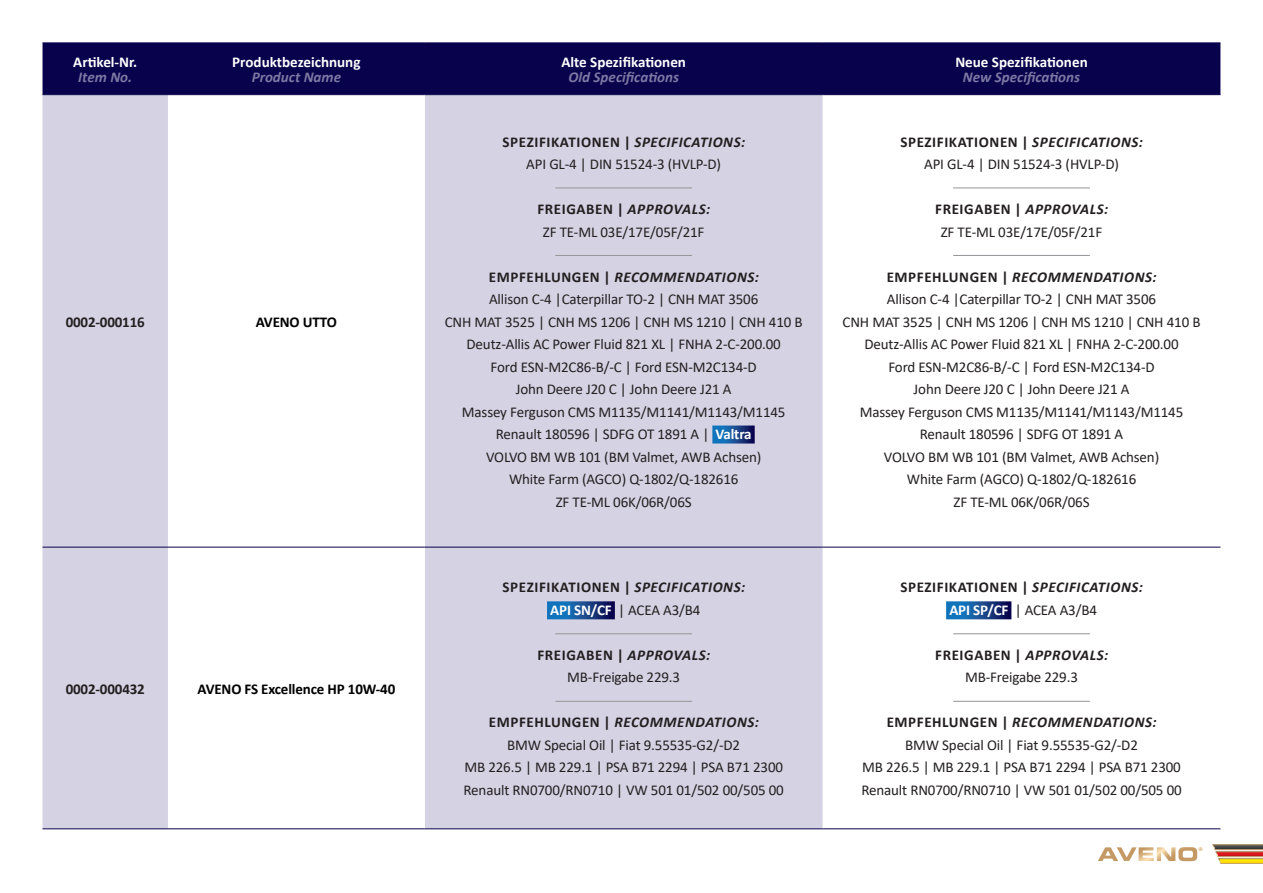
<style>
.page{position:relative;width:1263px;height:893px;background:#fff}
.page>*{position:absolute;margin:0;border:0;box-sizing:border-box;transform-origin:0 0}
.t1{font:15px/22.5px "Calibri";letter-spacing:-.01em;color:#231f20;text-align:center}
.t2{font:700 15px/22.5px "Calibri";letter-spacing:.04em;color:#231f20;text-align:center}
.t3{font:700 15px "Calibri";color:#fff}
.t4{font:italic 700 15px "Calibri";color:#7c79a3}
.t5{font:700 15px "Calibri";letter-spacing:-.01em;color:#000}
.t6{font:700 15px "Calibri";letter-spacing:-.01em;color:#231f20}
.s1{font-weight:700}
.s2{font-weight:700;font-style:italic}
.s3{font-weight:700;color:#fff}
.s4{font-style:italic}
.s5{color:#fff}
.s6{font-weight:400}
</style>
<div class="page">
<svg style="left:1212px;top:844px;width:51px;height:20px"></svg>
<svg style="left:1098px;top:847px;width:104px;height:14px"></svg>
<div style="left:43px;top:44px;width:1177px;height:50px;background:#08014c"></div>
<div style="left:43px;top:95px;width:780px;height:733px;background:#d5d3e3"></div>
<svg style="left:168px;top:95px;width:257px;height:733px"></svg>
<hr style="left:43px;top:43px;width:125px;height:1px;background:#08014c">
<hr style="left:168px;top:43px;width:257px;height:1px;background:#08014c">
<hr style="left:425px;top:43px;width:398px;height:1px;background:#08014c">
<hr style="left:823px;top:43px;width:397px;height:1px;background:#08014c">
<hr style="left:43px;top:94px;width:125px;height:1px;background:#08014c">
<hr style="left:43px;top:547px;width:125px;height:1px;background:#08014c">
<hr style="left:43px;top:828px;width:125px;height:1px;background:#08014c">
<hr style="left:168px;top:94px;width:257px;height:1px;background:#08014c">
<hr style="left:168px;top:547px;width:257px;height:1px;background:#08014c">
<hr style="left:168px;top:828px;width:257px;height:1px;background:#08014c">
<hr style="left:425px;top:94px;width:398px;height:1px;background:#08014c">
<hr style="left:425px;top:547px;width:398px;height:1px;background:#08014c">
<hr style="left:425px;top:828px;width:398px;height:1px;background:#08014c">
<hr style="left:823px;top:94px;width:397px;height:1px;background:#08014c">
<hr style="left:823px;top:547px;width:397px;height:1px;background:#08014c">
<hr style="left:823px;top:828px;width:397px;height:1px;background:#08014c">
<svg style="left:712px;top:425px;width:43px;height:18px"></svg>
<hr style="left:556px;top:188px;width:136px;height:1px;background:#939598">
<hr style="left:556px;top:255px;width:136px;height:1px;background:#939598">
<hr style="left:953px;top:188px;width:136px;height:1px;background:#939598">
<hr style="left:953px;top:255px;width:136px;height:1px;background:#939598">
<svg style="left:547px;top:601px;width:68px;height:18px"></svg>
<hr style="left:556px;top:633px;width:136px;height:1px;background:#939598">
<hr style="left:556px;top:701px;width:136px;height:1px;background:#939598">
<svg style="left:946px;top:601px;width:65px;height:18px"></svg>
<hr style="left:953px;top:633px;width:136px;height:1px;background:#939598">
<hr style="left:953px;top:701px;width:136px;height:1px;background:#939598">
<p class="t3" style="left:73px;top:51px;width:66px">Artikel-Nr.</p>
<p class="t4" style="left:78px;top:66px;width:55px">Item No.</p>
<p class="t3" style="left:232px;top:51px;width:130px">Produktbezeichnung</p>
<p class="t4" style="left:252px;top:66px;width:91px">Product Name</p>
<p class="t6" style="left:66px;top:311px;width:81px">0002-000116</p>
<p class="t5" style="left:256px;top:311px;width:83px">AVENO UTTO</p>
<p class="t6" style="left:66px;top:678px;width:81px">0002-000432</p>
<p class="t5" style="left:198px;top:678px;width:199px">AVENO FS Excellence HP 10W-40</p>
<p class="t3" style="left:561px;top:51px;width:126px">Alte Spezifikationen</p>
<p class="t4" style="left:568px;top:66px;width:112px">Old Specifications</p>
<p class="t1" style="left:503px;top:130px;width:244px"><span class="s1">SPEZIFIKATIONEN |</span> <span class="s2">SPECIFICATIONS:<br></span>API GL-4 | DIN 51524-3 (HVLP-D)</p>
<p class="t1" style="left:537px;top:197px;width:174px"><span class="s1">FREIGABEN |</span> <span class="s2">APPROVALS:<br></span>ZF TE-ML 03E/17E/05F/21F</p>
<p class="t1" style="left:445px;top:265px;width:359px"><span class="s1">EMPFEHLUNGEN |</span> <span class="s2">RECOMMENDATIONS:<br></span>Allison C-4 |Caterpillar TO-2 | CNH MAT 3506<br>CNH MAT 3525 | CNH MS 1206 | CNH MS 1210 | CNH 410 B Deutz-Allis AC Power Fluid 821 XL | FNHA 2-C-200.00<br>Ford ESN-M2C86-B/-C | Ford ESN-M2C134-D<br>John Deere J20 C | John Deere J21 A<br>Massey Ferguson CMS M1135/M1141/M1143/M1145<br>Renault 180596 | SDFG OT 1891 A | <span class="s3">Valtra<br></span>VOLVO BM WB 101 (BM Valmet, AWB Achsen)<br>White Farm (AGCO) Q-1802/Q-182616<br>ZF TE-ML 06K/06R/06S</p>
<p class="t2" style="left:503px;top:576px;width:244px">SPEZIFIKATIONEN | <span class="s4">SPECIFICATIONS:<br></span><span class="s5">API SN/CF</span> <span class="s6">| ACEA A3/B4</span></p>
<p class="t1" style="left:537px;top:643px;width:174px"><span class="s1">FREIGABEN |</span> <span class="s2">APPROVALS:<br></span>MB-Freigabe 229.3</p>
<p class="t1" style="left:464px;top:711px;width:322px"><span class="s1">EMPFEHLUNGEN |</span> <span class="s2">RECOMMENDATIONS:<br></span>BMW Special Oil | Fiat 9.55535-G2/-D2<br>MB 226.5 | MB 229.1 | PSA B71 2294 | PSA B71 2300<br>Renault RN0700/RN0710 | VW 501 01/502 00/505 00</p>
<p class="t3" style="left:955px;top:51px;width:134px">Neue Spezifikationen</p>
<p class="t4" style="left:963px;top:66px;width:119px">New Specifications</p>
<p class="t1" style="left:900px;top:130px;width:244px"><span class="s1">SPEZIFIKATIONEN |</span> <span class="s2">SPECIFICATIONS:<br></span>API GL-4 | DIN 51524-3 (HVLP-D)</p>
<p class="t1" style="left:935px;top:197px;width:174px"><span class="s1">FREIGABEN |</span> <span class="s2">APPROVALS:<br></span>ZF TE-ML 03E/17E/05F/21F</p>
<p class="t1" style="left:842px;top:265px;width:359px"><span class="s1">EMPFEHLUNGEN |</span> <span class="s2">RECOMMENDATIONS:<br></span>Allison C-4 |Caterpillar TO-2 | CNH MAT 3506<br>CNH MAT 3525 | CNH MS 1206 | CNH MS 1210 | CNH 410 B Deutz-Allis AC Power Fluid 821 XL | FNHA 2-C-200.00<br>Ford ESN-M2C86-B/-C | Ford ESN-M2C134-D<br>John Deere J20 C | John Deere J21 A<br>Massey Ferguson CMS M1135/M1141/M1143/M1145<br>Renault 180596 | SDFG OT 1891 A<br>VOLVO BM WB 101 (BM Valmet, AWB Achsen)<br>White Farm (AGCO) Q-1802/Q-182616<br>ZF TE-ML 06K/06R/06S</p>
<p class="t2" style="left:900px;top:576px;width:244px">SPEZIFIKATIONEN | <span class="s4">SPECIFICATIONS:<br></span><span class="s5">API SP/CF</span> <span class="s6">| ACEA A3/B4</span></p>
<p class="t1" style="left:935px;top:643px;width:174px"><span class="s1">FREIGABEN |</span> <span class="s2">APPROVALS:<br></span>MB-Freigabe 229.3</p>
<p class="t1" style="left:861px;top:711px;width:322px"><span class="s1">EMPFEHLUNGEN |</span> <span class="s2">RECOMMENDATIONS:<br></span>BMW Special Oil | Fiat 9.55535-G2/-D2<br>MB 226.5 | MB 229.1 | PSA B71 2294 | PSA B71 2300<br>Renault RN0700/RN0710 | VW 501 01/502 00/505 00</p>
</div>
